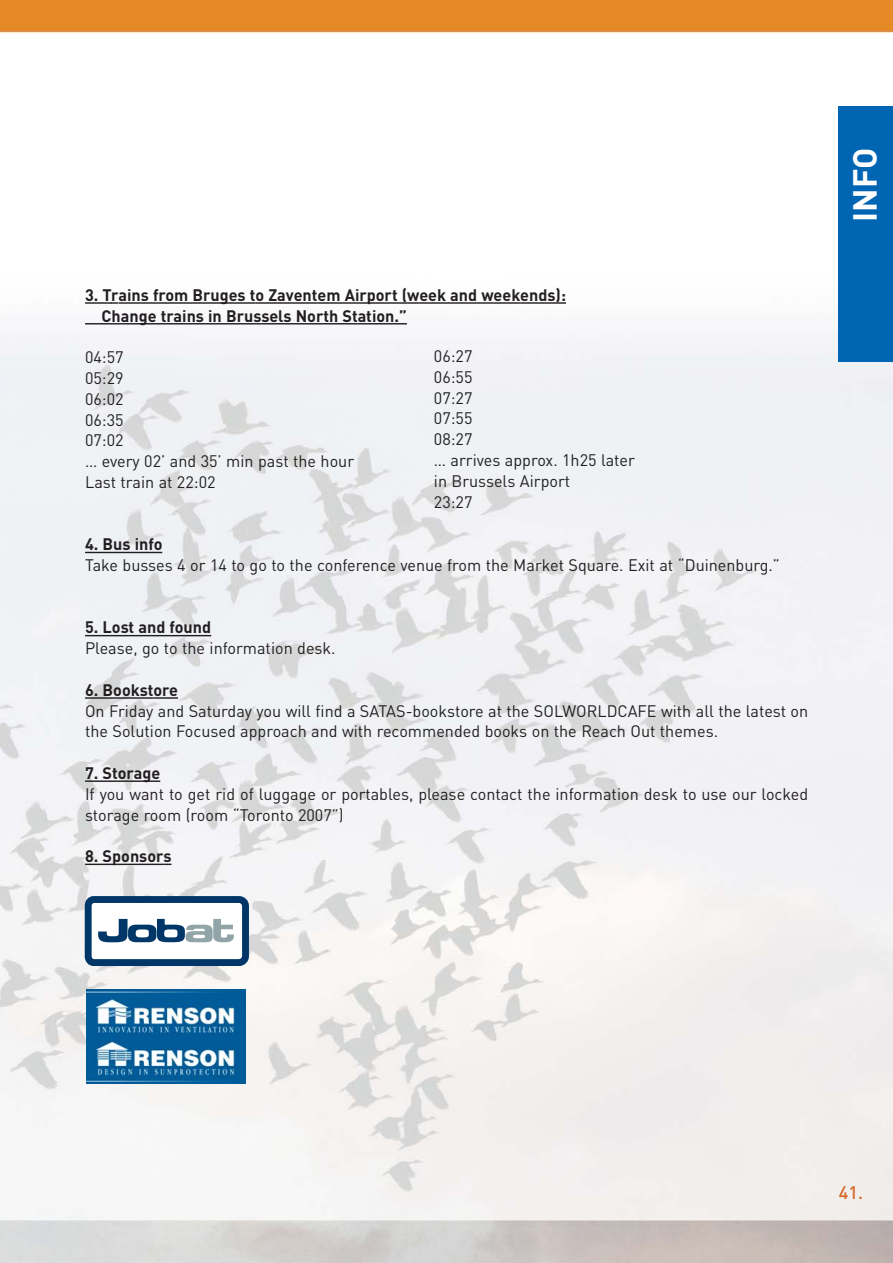
<style>
.page{position:relative;width:893px;height:1263px;background:#fff}
.page>*{position:absolute;margin:0;border:0;box-sizing:border-box;transform-origin:0 0}
.t1{font:700 33px "DIN";color:#fff}
.t2{font:500 18px "DIN";color:#d76829}
.t3{font:16.5px/20.9px "DIN";color:#231f20}
.t4{font:700 16.5px/20.9px "DIN";color:#231f20}
</style>
<div class="page">
<img style="left:0;top:0;width:892px;height:1263px">
<hr style="left:85px;top:302px;width:27px;height:2px;background:#231f20">
<svg style="left:111px;top:302px;width:7px;height:2px"></svg>
<hr style="left:118px;top:302px;width:48px;height:2px;background:#231f20">
<hr style="left:165px;top:302px;width:90px;height:2px;background:#231f20">
<hr style="left:255px;top:302px;width:39px;height:2px;background:#231f20">
<hr style="left:294px;top:302px;width:23px;height:2px;background:#231f20">
<hr style="left:317px;top:302px;width:102px;height:2px;background:#231f20">
<hr style="left:419px;top:302px;width:74px;height:2px;background:#231f20">
<hr style="left:493px;top:302px;width:27px;height:2px;background:#231f20">
<hr style="left:520px;top:302px;width:46px;height:2px;background:#231f20">
<hr style="left:85px;top:323px;width:89px;height:2px;background:#231f20">
<hr style="left:174px;top:323px;width:87px;height:2px;background:#231f20">
<hr style="left:261px;top:323px;width:97px;height:2px;background:#231f20">
<hr style="left:357px;top:323px;width:50px;height:2px;background:#231f20">
<hr style="left:85px;top:552px;width:69px;height:1px;background:#231f20">
<hr style="left:85px;top:635px;width:44px;height:1px;background:#231f20">
<hr style="left:129px;top:635px;width:46px;height:1px;background:#231f20">
<hr style="left:175px;top:635px;width:36px;height:1px;background:#231f20">
<hr style="left:85px;top:697px;width:63px;height:2px;background:#231f20">
<svg style="left:148px;top:697px;width:30px;height:2px"></svg>
<hr style="left:85px;top:780px;width:33px;height:2px;background:#231f20">
<svg style="left:118px;top:780px;width:16px;height:2px"></svg>
<hr style="left:134px;top:780px;width:26px;height:2px;background:#231f20">
<hr style="left:85px;top:864px;width:78px;height:1px;background:#231f20">
<div style="left:88px;top:900px;width:157px;height:63px;background:#fff;border-radius:6px"></div>
<div style="left:85px;top:896px;width:164px;height:70px;border:7px solid #003768;border-radius:6px"></div>
<svg style="left:98px;top:919px;width:136px;height:23px"></svg>
<img style="left:87px;top:989px;width:159px;height:95px">
<div style="left:838px;top:106px;width:54px;height:255px;background:#0066b3"></div>
<p class="t4" style="left:102px;top:286px;width:466px;text-indent:-17px">3. Trains from Bruges to Zaventem Airport (week and weekends):<br>Change trains in Brussels North Station.”</p>
<p class="t3" style="left:85px;top:349px;width:270px">04:57<br>05:29<br>06:02<br>06:35<br>07:02<br>… every 02’ and 35’ min past the hour<br>Last train at 22:02</p>
<p class="t3" style="left:434px;top:348px;width:202px">06:27<br>06:55<br>07:27<br>07:55<br>08:27<br>… arrives approx. 1h25 later in Brussels Airport<br>23:27</p>
<p class="t4" style="left:85px;top:536px;width:79px">4. Bus info</p>
<p class="t3" style="left:85px;top:556px;width:696px">Take busses 4 or 14 to go to the conference venue from the Market Square. Exit at “Duinenburg.”</p>
<p class="t4" style="left:85px;top:619px;width:128px">5. Lost and found</p>
<p class="t3" style="left:85px;top:640px;width:252px">Please, go to the information desk.</p>
<p class="t4" style="left:85px;top:681px;width:94px">6. Bookstore</p>
<p class="t3" style="left:85px;top:702px;width:724px">On Friday and Saturday you will find a SATAS-bookstore at the SOLWORLDCAFE with all the latest on the Solution Focused approach and with recommended books on the Reach Out themes.</p>
<p class="t4" style="left:85px;top:764px;width:77px">7. Storage</p>
<p class="t3" style="left:85px;top:785px;width:724px">If you want to get rid of luggage or portables, please contact the information desk to use our locked storage room (room “Toronto 2007”)</p>
<p class="t4" style="left:85px;top:848px;width:88px">8. Sponsors</p>
<h1 class="t1" style="left:853px;top:222px;width:75px;rotate:-90deg">INFO</h1>
<p class="t2" style="left:838px;top:1186px;width:26px">41.</p>
</div>
